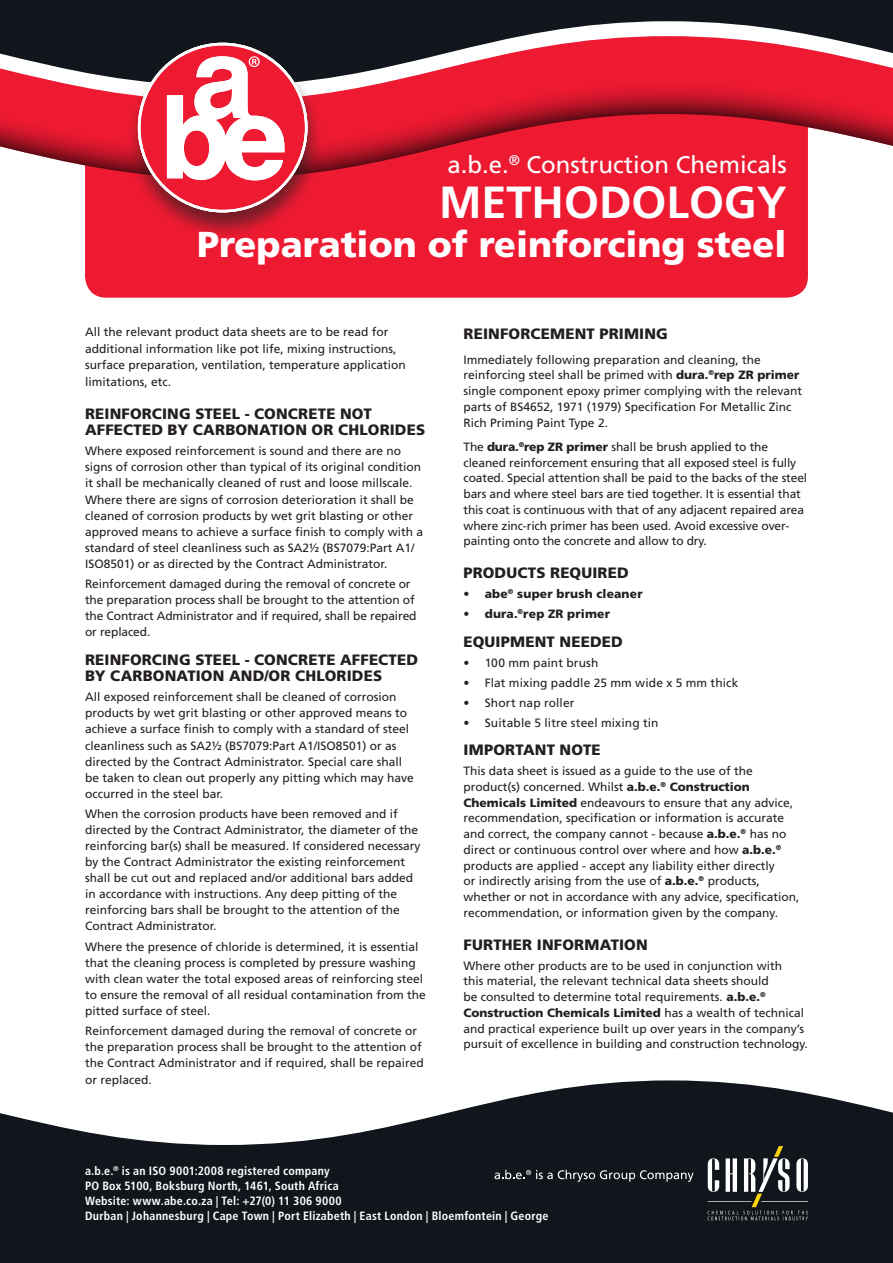
<style>
.page{position:relative;width:893px;height:1263px;background:#fff}
.page>*{position:absolute;margin:0;border:0;box-sizing:border-box;transform-origin:0 0}
.Main_Heading{font:700 45px "Frutiger LT";color:#fff}
.Main_Heading_sml{font:900 36px "Frutiger LT";color:#fff}
.t1{font:24px "Frutiger LT";color:#fff}
.SUBHEAD{font:900 15px/16px "Frutiger LT";letter-spacing:.01em;color:#231f20}
.Bullets{font:12px/16px "Frutiger LT";color:#231f20}
.t2{font:700 condensed 12px/15px "Frutiger LT";letter-spacing:.015em;color:#fff}
.Bullets-2{font:900 12px "Frutiger LT";letter-spacing:.015em;color:#231f20}
.s1{font-weight:900}
.s2{font-weight:400}
</style>
<div class="page">
<div style="left:85px;top:108px;width:723px;height:190px;background:#ed1a32;border-radius:21px"></div>
<svg style="left:0;top:1080px;width:893px;height:183px;fill:#10161c"></svg>
<svg style="left:0;top:86px;width:893px;height:86px"></svg>
<svg style="left:0;top:0;width:893px;height:86px;background:#6f3943"></svg>
<div style="left:126px;top:42px;width:197px;height:197px;background:#231f20;opacity:.6"></div>
<svg style="left:138px;top:43px;width:170px;height:169px"></svg>
<svg style="left:708px;top:1146px;width:100px;height:74px"></svg>
<svg style="left:494px;top:1170px;width:200px;height:12px;background:#3f4448"></svg>
<h3 class="t1" style="left:447px;top:151px;width:341px">a.b.e.<sup>®</sup> Construction Chemicals</h3>
<p class="Main_Heading" style="left:439px;top:176px;width:349px">METHODOLOGY</p>
<p class="Main_Heading_sml" style="left:197px;top:222px;width:591px">Preparation of reinforcing steel</p>
<p class="Bullets" style="left:85px;top:324px;width:322px;line-height:16.5px">All the relevant product data sheets are to be read for additional information like pot life, mixing instructions, surface preparation, ventilation, temperature application limitations, etc.</p>
<p class="SUBHEAD" style="left:85px;top:406px;width:342px">REINFORCING STEEL - CONCRETE NOT<br>AFFECTED BY CARBONATION OR CHLORIDES</p>
<p class="Bullets" style="left:85px;top:443px;width:340px">Where exposed reinforcement is sound and there are no signs of corrosion other than typical of its original condition it shall be mechanically cleaned of rust and loose millscale.<br>Where there are signs of corrosion deterioration it shall be cleaned of corrosion products by wet grit blasting or other approved means to achieve a surface finish to comply with a standard of steel cleanliness such as SA2½ (BS7079:Part A1/ ISO8501) or as directed by the Contract Administrator.</p>
<p class="Bullets" style="left:85px;top:576px;width:333px">Reinforcement damaged during the removal of concrete or the preparation process shall be brought to the attention of the Contract Administrator and if required, shall be repaired or replaced.</p>
<p class="SUBHEAD" style="left:85px;top:652px;width:335px">REINFORCING STEEL - CONCRETE AFFECTED<br>BY CARBONATION AND/OR CHLORIDES</p>
<p class="Bullets" style="left:85px;top:689px;width:330px">All exposed reinforcement shall be cleaned of corrosion products by wet grit blasting or other approved means to achieve a surface finish to comply with a standard of steel cleanliness such as SA2½ (BS7079:Part A1/ISO8501) or as directed by the Contract Administrator. Special care shall be taken to clean out properly any pitting which may have occurred in the steel bar.</p>
<p class="Bullets" style="left:85px;top:806px;width:337px">When the corrosion products have been removed and if directed by the Contract Administrator, the diameter of the reinforcing bar(s) shall be measured. If considered necessary by the Contract Administrator the existing reinforcement shall be cut out and replaced and/or additional bars added in accordance with instructions. Any deep pitting of the reinforcing bars shall be brought to the attention of the Contract Administrator.</p>
<p class="Bullets" style="left:85px;top:938px;width:342px">Where the presence of chloride is determined, it is essential that the cleaning process is completed by pressure washing with clean water the total exposed areas of reinforcing steel to ensure the removal of all residual contamination from the pitted surface of steel.</p>
<p class="Bullets" style="left:85px;top:1023px;width:340px">Reinforcement damaged during the removal of concrete or the preparation process shall be brought to the attention of the Contract Administrator and if required, shall be repaired or replaced.</p>
<p class="SUBHEAD" style="left:463px;top:326px;width:206px">REINFORCEMENT PRIMING</p>
<p class="Bullets" style="left:463px;top:352px;width:340px">Immediately following preparation and cleaning, the reinforcing steel shall be primed with <span class="s1">dura.</span><sup>®</sup><span class="s1">rep ZR primer </span>single component epoxy primer complying with the relevant parts of BS4652, 1971 (1979) Specification For Metallic Zinc Rich Priming Paint Type 2.</p>
<p class="Bullets" style="left:463px;top:439px;width:345px">The <span class="s1">dura.</span><sup>®</sup><span class="s1">rep ZR primer</span> shall be brush applied to the cleaned reinforcement ensuring that all exposed steel is fully coated. Special attention shall be paid to the backs of the steel bars and where steel bars are tied together. It is essential that this coat is continuous with that of any adjacent repaired area where zinc-rich primer has been used. Avoid excessive over&shy;painting onto the concrete and allow to dry.</p>
<p class="SUBHEAD" style="left:463px;top:565px;width:167px">PRODUCTS REQUIRED</p>
<p class="Bullets-2" style="left:463px;top:587px;width:181px"><span class="s2">•</span> abe<sup>®</sup> super brush cleaner</p>
<p class="Bullets-2" style="left:463px;top:607px;width:148px"><span class="s2">•</span> dura.<sup>®</sup>rep ZR primer</p>
<p class="SUBHEAD" style="left:463px;top:633px;width:161px">EQUIPMENT NEEDED</p>
<p class="Bullets" style="left:463px;top:654px;width:136px">• 100 mm paint brush</p>
<p class="Bullets" style="left:463px;top:674px;width:276px">• Flat mixing paddle 25 mm wide x 5 mm thick</p>
<p class="Bullets" style="left:463px;top:694px;width:113px">• Short nap roller</p>
<p class="Bullets" style="left:463px;top:714px;width:196px">• Suitable 5 litre steel mixing tin</p>
<p class="SUBHEAD" style="left:463px;top:742px;width:139px">IMPORTANT NOTE</p>
<p class="Bullets" style="left:463px;top:763px;width:338px">This data sheet is issued as a guide to the use of the product(s) concerned. Whilst <span class="s1">a.b.e.</span><sup>®</sup> <span class="s1">Construction Chemicals Limited</span> endeavours to ensure that any advice, recommendation, specification or information is accurate and correct, the company cannot - because <span class="s1">a.b.e.</span><sup>®</sup> has no direct or continuous control over where and how <span class="s1">a.b.e.</span><sup>® </sup>products are applied - accept any liability either directly<br>or indirectly arising from the use of <span class="s1">a.b.e.</span><sup>®</sup> products, whether or not in accordance with any advice, specification, recommendation, or information given by the company.</p>
<p class="SUBHEAD" style="left:463px;top:936px;width:186px">FURTHER INFORMATION</p>
<p class="Bullets" style="left:463px;top:958px;width:346px">Where other products are to be used in conjunction with<br>this material, the relevant technical data sheets should<br>be consulted to determine total requirements. <span class="s1">a.b.e.</span><sup>® </sup><span class="s1">Construction Chemicals Limited</span> has a wealth of technical and practical experience built up over years in the company’s pursuit of excellence in building and construction technology.</p>
<p class="t2" style="left:85px;top:1164px;width:465px">a.b.e.<sup>®</sup> is an ISO 9001:2008 registered company<br>PO Box 5100, Boksburg North, 1461, South Africa<br>Website: www.abe.co.za | Tel: +27(0) 11 306 9000<br>Durban | Johannesburg | Cape Town | Port Elizabeth | East London | Bloemfontein | George</p>
</div>
